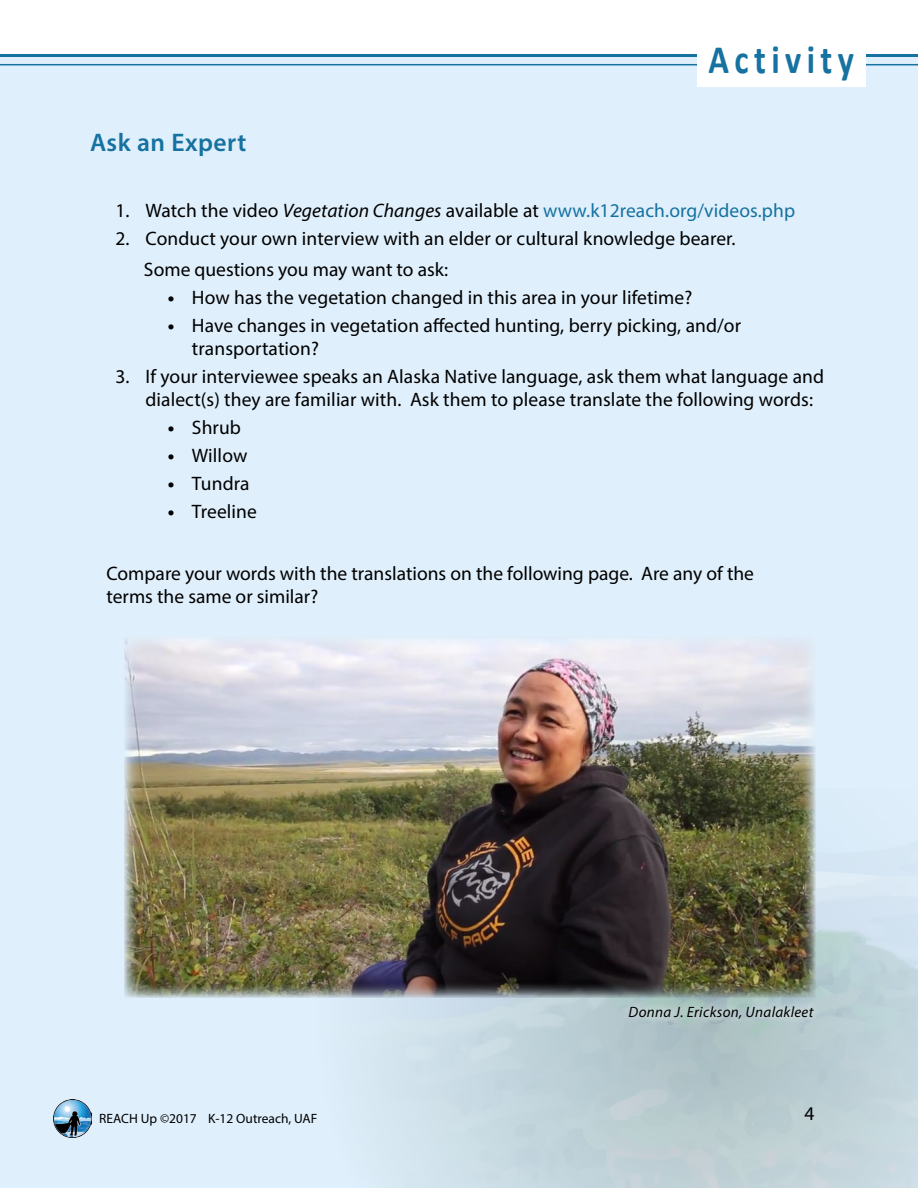
<style>
.page{position:relative;width:918px;height:1188px;background:#fff}
.page>*{position:absolute;margin:0;border:0;box-sizing:border-box;transform-origin:0 0}
.t1{font:700 40.5px "Calibri";letter-spacing:.16em;color:#1672a0;scale:.84 1}
.t2{font:600 25.5px "Myriad Pro";letter-spacing:.02em;color:#1672a0}
.t3{font:19.5px/23.4px "Myriad Pro";letter-spacing:.005em;color:#000}
.t4{font:italic 15px "Myriad Pro";letter-spacing:.02em;color:#000}
.t5{font:13.5px "Myriad Pro";color:#000}
.s1{font-style:italic}
.s2{color:#1672a1}
.s3{color:#1672a0}
.s4{font-weight:700}
</style>
<div class="page">
<div style="left:0;top:54px;width:918px;height:1134px;background:#dfeffb"></div>
<img style="left:314px;top:788px;width:604px;height:400px">
<img style="left:54px;top:1100px;width:38px;height:38px">
<hr style="left:0;top:64px;width:918px;height:1px;background:#1672a0">
<div style="left:697px;top:43px;width:168px;height:44px;background:#fff"></div>
<div style="left:620px;top:997px;width:202px;height:29px;background:#fff;opacity:.97"></div>
<img style="left:124px;top:637px;width:692px;height:361px">
<h2 class="t2" style="left:90px;top:126px;width:158px">Ask an Expert</h2>
<h1 class="t1" style="left:709px;top:34px;width:175px">Activity</h1>
<p class="t3" style="left:116px;top:198px;width:681px">1. Watch the video <span class="s1">Vegetation Changes</span> available at <span class="s2">www.k12reach.org/</span><span class="s3">videos.php</span></p>
<p class="t3" style="left:144px;top:222px;width:593px;line-height:30.9px;text-indent:-28px">2. Conduct your own interview with an elder or cultural knowledge bearer.<br>Some questions you may want to ask:</p>
<p class="t3" style="left:168px;top:285px;width:526px"><span class="s4">•</span> How has the vegetation changed in this area in your lifetime?</p>
<p class="t3" style="left:192px;top:313px;width:551px;text-indent:-24px"><span class="s4">•</span> Have changes in vegetation affected hunting, berry picking, and/or transportation?</p>
<p class="t3" style="left:145px;top:364px;width:680px;text-indent:-30px">3. If your interviewee speaks an Alaska Native language, ask them what language and dialect(s) they are familiar with. Ask them to please translate the following words:</p>
<p class="t3" style="left:168px;top:416px;width:75px"><span class="s4">•</span> Shrub</p>
<p class="t3" style="left:168px;top:443px;width:81px"><span class="s4">•</span> Willow</p>
<p class="t3" style="left:168px;top:471px;width:83px"><span class="s4">•</span> Tundra</p>
<p class="t3" style="left:168px;top:499px;width:90px"><span class="s4">•</span> Treeline</p>
<p class="t3" style="left:106px;top:561px;width:649px">Compare your words with the translations on the following page. Are any of the terms the same or similar?</p>
<p class="t4" style="left:629px;top:1002px;width:186px">Donna J. Erickson, Unalakleet</p>
<p class="t5" style="left:99px;top:1110px;width:220px">REACH Up ©2017 K-12 Outreach, UAF</p>
<p class="t3" style="left:805px;top:1101px;width:12px">4</p>
</div>
